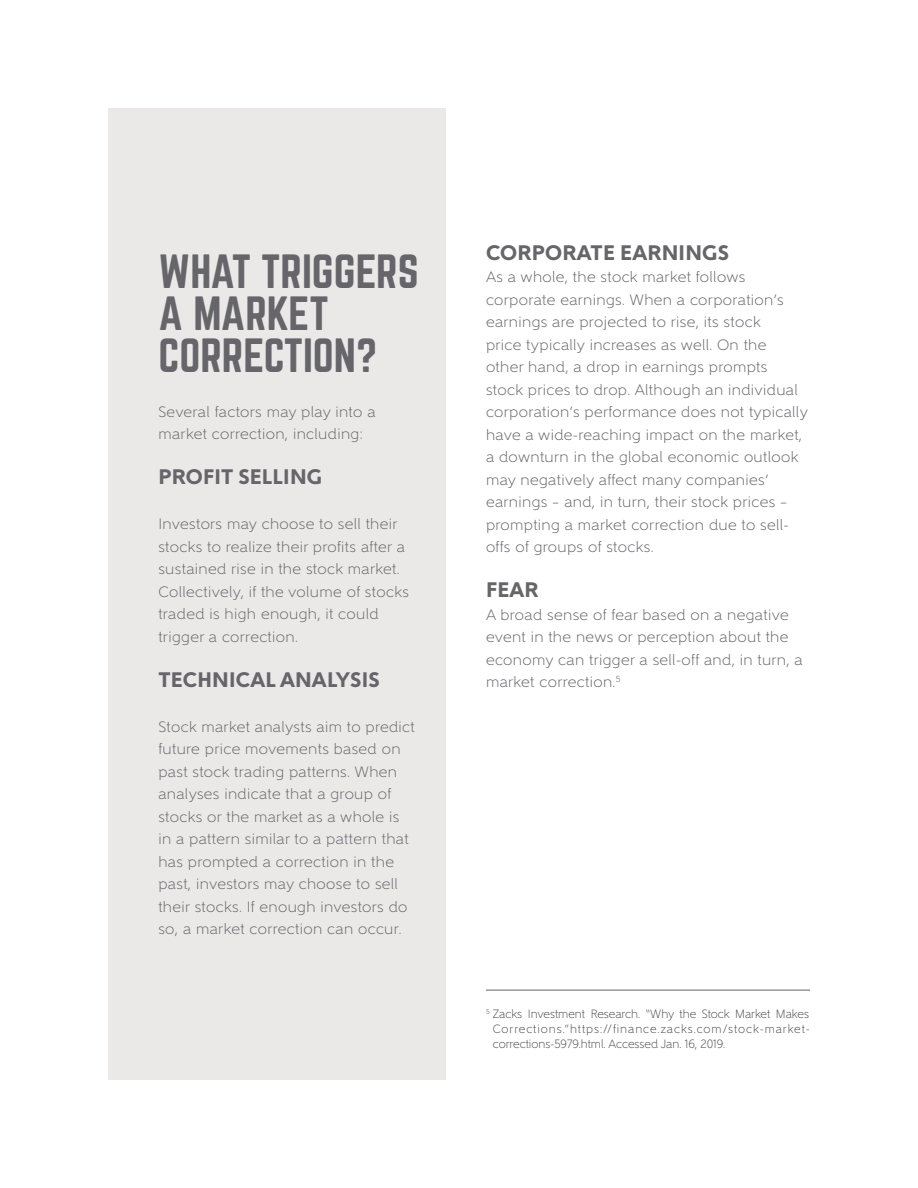
<style>
.page{position:relative;width:918px;height:1188px;background:#fff}
.page>*{position:absolute;margin:0;border:0;box-sizing:border-box;transform-origin:0 0}
.t1{font:42px/42px "Norwester";color:#65656a}
.t2{font:800 21px "Gentleman 900";letter-spacing:.01em;color:#65656a}
.t3{font:300 15px/22.5px "Gentleman 400";letter-spacing:.025em;color:#65656a}
.t4{font:300 12px/15px "Gentleman 400";color:#4d4d4f;text-align:justify;scale:.95 1}
</style>
<div class="page">
<div style="left:108px;top:108px;width:338px;height:972px;background:#ebe9e8"></div>
<hr style="left:486px;top:990px;width:324px;height:1px;background:#65656a">
<h1 class="t1" style="left:158px;top:251px;width:262px">WHAT TRIGGERS<br>A MARKET<br>CORRECTION?</h1>
<p class="t3" style="left:158px;top:400px;width:219px">Several factors may play into a market correction, including:</p>
<h2 class="t2" style="left:158px;top:464px;width:165px">PROFIT SELLING</h2>
<p class="t3" style="left:158px;top:513px;width:252px">Investors may choose to sell their stocks to realize their profits after a sustained rise in the stock market.<br>Collectively, if the volume of stocks traded is high enough, it could trigger a correction.</p>
<h2 class="t2" style="left:158px;top:666px;width:223px">TECHNICAL ANALYSIS</h2>
<p class="t3" style="left:158px;top:715px;width:258px">Stock market analysts aim to predict future price movements based on past stock trading patterns. When analyses indicate that a group of stocks or the market as a whole is in a pattern similar to a pattern that has prompted a correction in the past, investors may choose to sell their stocks. If enough investors do so, a market correction can occur.</p>
<h2 class="t2" style="left:486px;top:240px;width:244px">CORPORATE EARNINGS</h2>
<p class="t3" style="left:486px;top:266px;width:323px">As a whole, the stock market follows corporate earnings. When a corporation’s earnings are projected to rise, its stock<br>price typically increases as well. On the<br>other hand, a drop in earnings prompts stock prices to drop. Although an individual corporation’s performance does not typically have a wide-reaching impact on the market, a downturn in the global economic outlook may negatively affect many companies’ earnings – and, in turn, their stock prices – prompting a market correction due to sell&shy;offs of groups of stocks.</p>
<h2 class="t2" style="left:486px;top:577px;width:54px">FEAR</h2>
<p class="t3" style="left:486px;top:603px;width:318px">A broad sense of fear based on a negative event in the news or perception about the economy can trigger a sell-off and, in turn, a market correction.<sup>5</sup></p>
<p class="t4" style="left:493px;top:1006px;width:335px;text-indent:-7px"><sup>5</sup> Zacks Investment Research. “Why the Stock Market Makes Corrections.”https://finance.zacks.com/stock-market&shy;corrections-5979.html. Accessed Jan. 16, 2019.</p>
</div>
